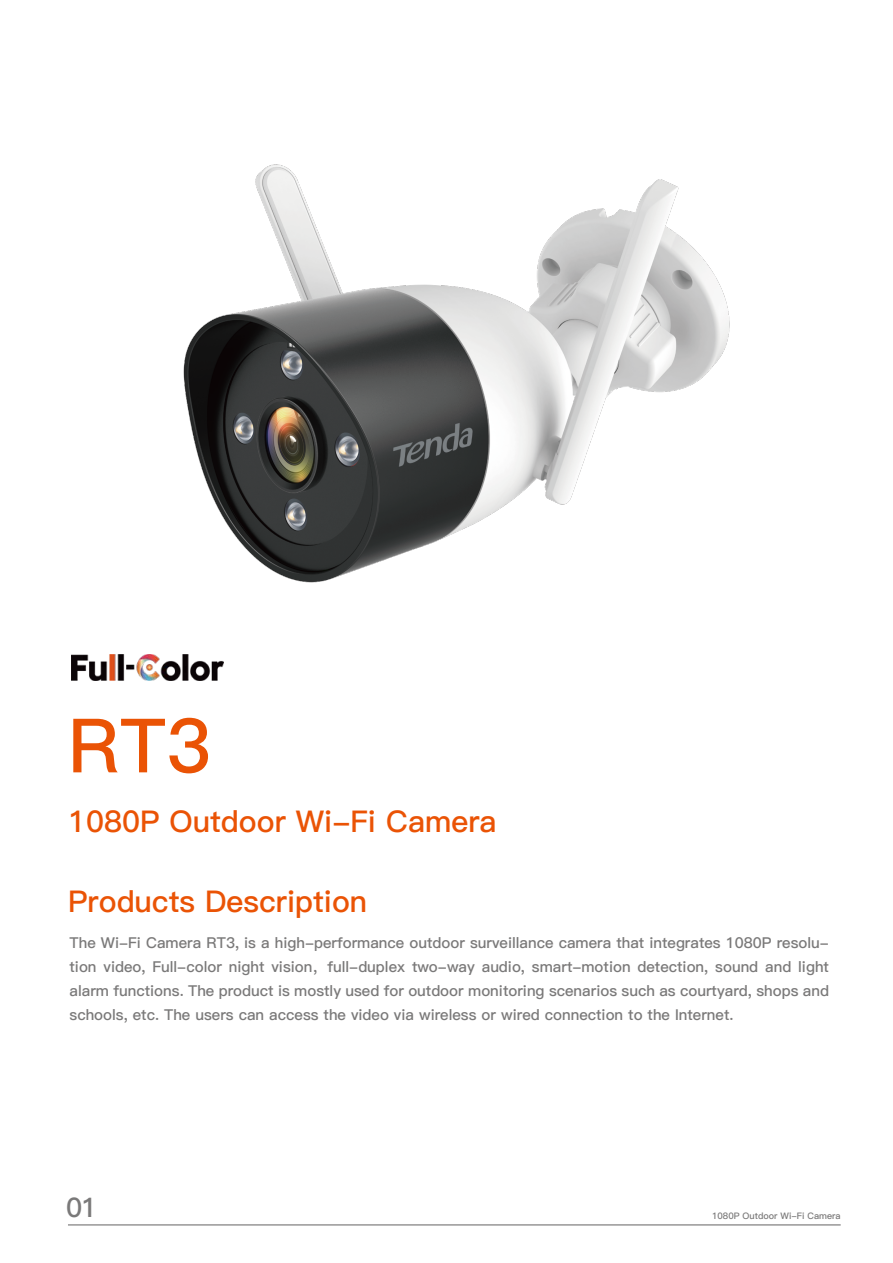
<style>
.page{position:relative;width:893px;height:1263px;background:#fff}
.page>*{position:absolute;margin:0;border:0;box-sizing:border-box;transform-origin:0 0}
.t1{font:75px "Ping Fang SC Bold";color:#ea5305}
.t2{font:30px "Ping Fang SC Bold";color:#ea5305}
.t3{font:27px "Ping Fang SC Bold";color:#7a7979}
.t4{font:15px/24px "Ping Fang SC Bold";color:#7a7979;text-align:justify}
.t5{font:9px "Ping Fang SC Bold";color:#7a7979}
</style>
<div class="page">
<hr style="left:68px;top:1224px;width:773px;height:1px;background:#646363">
<img style="left:183px;top:164px;width:547px;height:419px">
<img style="left:71px;top:655px;width:152px;height:26px">
<h1 class="t1" style="left:68px;top:701px;width:145px">RT3</h1>
<h2 class="t2" style="left:68px;top:804px;width:430px">1080P Outdoor Wi-Fi Camera</h2>
<h2 class="t2" style="left:68px;top:883px;width:301px">Products Description</h2>
<p class="t4" style="left:70px;top:931px;width:761px">The Wi-Fi Camera RT3, is a high-performance outdoor surveillance camera that integrates 1080P resolu&shy;tion video, Full-color night vision，full-duplex two-way audio, smart-motion detection, sound and light alarm functions. The product is mostly used for outdoor monitoring scenarios such as courtyard, shops and schools, etc. The users can access the video via wireless or wired connection to the Internet.</p>
<h3 class="t3" style="left:66px;top:1191px;width:33px">01</h3>
<p class="t5" style="left:712px;top:1211px;width:130px">1080P Outdoor Wi-Fi Camera</p>
</div>
